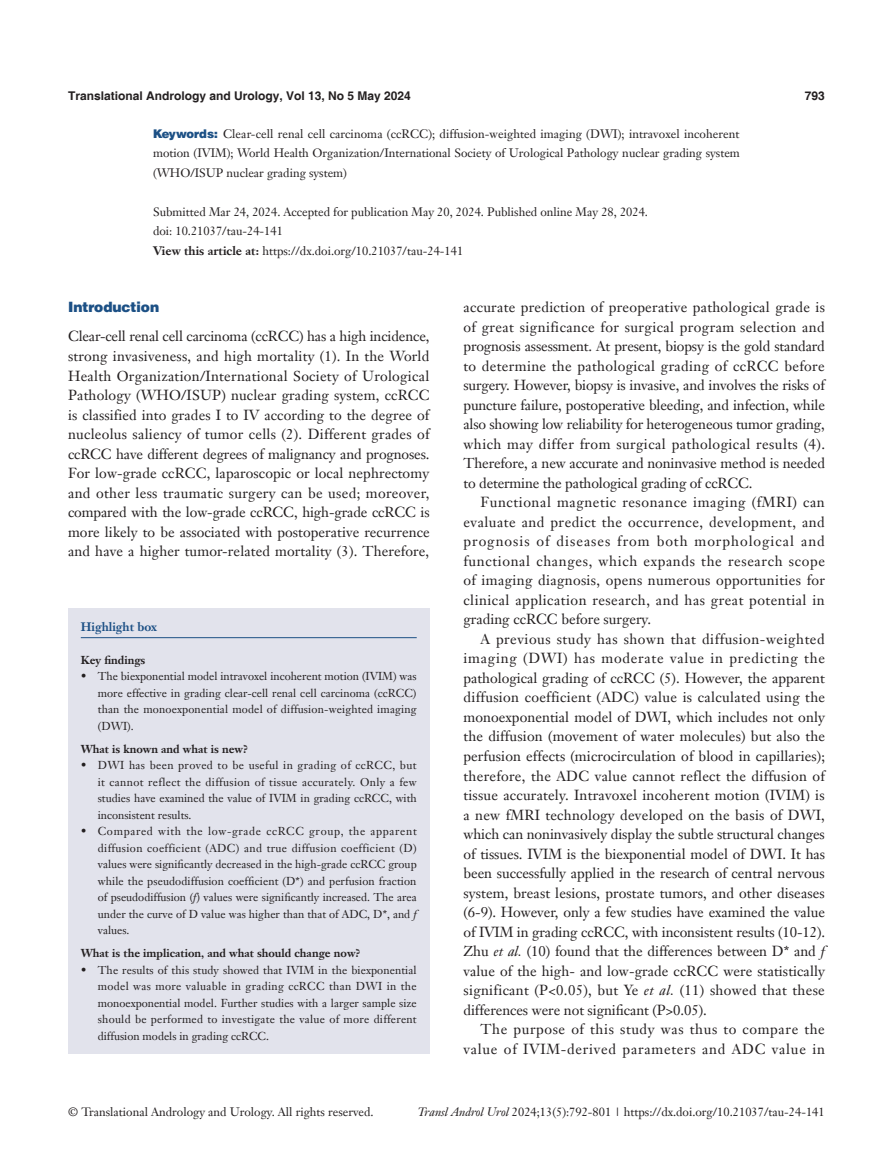
<style>
.page{position:relative;width:893px;height:1170px;background:#fff}
.page>*{position:absolute;margin:0;border:0;box-sizing:border-box;transform-origin:0 0}
.t1{font:14.25px/19.5px "Janson Text LT";letter-spacing:.01em;color:#231f20;text-align:justify}
.t2{font:14.25px/19.5px "Janson Text LT";letter-spacing:.05em;color:#231f20;text-align:right}
._1ji-zhengti{font:900 14.25px "Helvetica";color:#1c5085}
.A-Keywords{font:12px/19.5px "Janson Text LT";color:#231f20;text-align:justify}
.A-time{font:12px "Janson Text LT";color:#231f20}
.A-View_this_article{font:12px "Janson Text LT";color:#231f20}
.t3{font:700 12px "Helvetica";color:#231f20}
.A-doi{font:12px "Janson Text LT";color:#231f20}
.Cite{font:700 12px "Janson Text LT";color:#1c5085}
.box-zhengwen{font:11.25px/16.5px "Janson Text LT";color:#231f20;text-align:justify}
.box-biaoti-1_5mm{font:700 11.25px "Janson Text LT";color:#231f20}
.box-biaoti{font:700 11.25px "Janson Text LT";color:#231f20}
.s1{font-family:"Helvetica AME";color:#1c5085}
.s2{font-weight:700}
.s3{font-style:italic}
</style>
<div class="page">
<div style="left:68px;top:608px;width:361px;height:445px;background:#e2e3ec"></div>
<hr style="left:81px;top:637px;width:336px;height:1px;background:#1c5085">
<p class="t3" style="left:68px;top:88px;width:344px">Translational Andrology and Urology, Vol 13, No 5 May 2024</p>
<p class="t3" style="left:805px;top:88px;width:22px">793</p>
<p class="A-Keywords" style="left:153px;top:124px;width:588px"><span class="s1">Keywords:</span> Clear-cell renal cell carcinoma (ccRCC); diffusion-weighted imaging (DWI); intravoxel incoherent motion (IVIM); World Health Organization/International Society of Urological Pathology nuclear grading system (WHO/ISUP nuclear grading system)</p>
<p class="A-time" style="left:153px;top:204px;width:496px">Submitted Mar 24, 2024. Accepted for publication May 20, 2024. Published online May 28, 2024.</p>
<p class="A-doi" style="left:153px;top:224px;width:131px">doi: 10.21037/tau-24-141</p>
<p class="A-View_this_article" style="left:153px;top:243px;width:312px"><span class="s2">View this article at:</span> https://dx.doi.org/10.21037/tau-24-141</p>
<p class="_1ji-zhengti" style="left:68px;top:298px;width:93px">Introduction</p>
<p class="t1" style="left:68px;top:326px;width:363px">Clear-cell renal cell carcinoma (ccRCC) has a high incidence, strong invasiveness, and high mortality (1). In the World Health Organization/International Society of Urological Pathology (WHO/ISUP) nuclear grading system, ccRCC is classified into grades I to IV according to the degree of nucleolus saliency of tumor cells (2). Different grades of ccRCC have different degrees of malignancy and prognoses.<br>For low-grade ccRCC, laparoscopic or local nephrectomy and other less traumatic surgery can be used; moreover, compared with the low-grade ccRCC, high-grade ccRCC is more likely to be associated with postoperative recurrence and have a higher tumor-related mortality (3). Therefore,</p>
<p class="Cite" style="left:81px;top:619px;width:78px">Highlight box</p>
<p class="box-biaoti" style="left:81px;top:652px;width:66px">Key findings</p>
<p class="box-zhengwen" style="left:98px;top:668px;width:320px;text-indent:-17px">• The biexponential model intravoxel incoherent motion (IVIM) was more effective in grading clear-cell renal cell carcinoma (ccRCC) than the monoexponential model of diffusion-weighted imaging (DWI).</p>
<p class="box-biaoti-1_5mm" style="left:81px;top:741px;width:169px">What is known and what is new?</p>
<p class="box-zhengwen" style="left:98px;top:756px;width:320px;text-indent:-17px">• DWI has been proved to be useful in grading of ccRCC, but it cannot reflect the diffusion of tissue accurately. Only a few studies have examined the value of IVIM in grading ccRCC, with inconsistent results.</p>
<p class="box-zhengwen" style="left:98px;top:822px;width:320px;text-indent:-17px">• Compared with the low-grade ccRCC group, the apparent diffusion coefficient (ADC) and true diffusion coefficient (D) values were significantly decreased in the high-grade ccRCC group while the pseudodiffusion coefficient (D*) and perfusion fraction of pseudodiffusion (<span class="s3">f</span>) values were significantly increased. The area under the curve of D value was higher than that of ADC, D*, and <span class="s3">f </span>values.</p>
<p class="box-biaoti-1_5mm" style="left:81px;top:945px;width:281px">What is the implication, and what should change now?</p>
<p class="box-zhengwen" style="left:98px;top:961px;width:320px;text-indent:-17px">• The results of this study showed that IVIM in the biexponential model was more valuable in grading ccRCC than DWI in the monoexponential model. Further studies with a larger sample size should be performed to investigate the value of more different diffusion models in grading ccRCC.</p>
<p class="t1" style="left:463px;top:297px;width:363px">accurate prediction of preoperative pathological grade is of great significance for surgical program selection and prognosis assessment. At present, biopsy is the gold standard to determine the pathological grading of ccRCC before surgery. However, biopsy is invasive, and involves the risks of puncture failure, postoperative bleeding, and infection, while also showing low reliability for heterogeneous tumor grading, which may differ from surgical pathological results (4).<br>Therefore, a new accurate and noninvasive method is needed to determine the pathological grading of ccRCC.</p>
<p class="t1" style="left:463px;top:492px;width:363px;text-indent:17px">Functional magnetic resonance imaging (fMRI) can evaluate and predict the occurrence, development, and prognosis of diseases from both morphological and functional changes, which expands the research scope of imaging diagnosis, opens numerous opportunities for clinical application research, and has great potential in grading ccRCC before surgery.</p>
<p class="t1" style="left:463px;top:629px;width:363px;text-indent:17px">A previous study has shown that diffusion-weighted imaging (DWI) has moderate value in predicting the pathological grading of ccRCC (5). However, the apparent diffusion coefficient (ADC) value is calculated using the monoexponential model of DWI, which includes not only the diffusion (movement of water molecules) but also the perfusion effects (microcirculation of blood in capillaries); therefore, the ADC value cannot reflect the diffusion of tissue accurately. Intravoxel incoherent motion (IVIM) is a new fMRI technology developed on the basis of DWI, which can noninvasively display the subtle structural changes of tissues. IVIM is the biexponential model of DWI. It has been successfully applied in the research of central nervous system, breast lesions, prostate tumors, and other diseases (6-9). However, only a few studies have examined the value of IVIM in grading ccRCC, with inconsistent results (10-12).<br>Zhu <span class="s3">et al.</span> (10) found that the differences between D* and <span class="s3">f </span>value of the high- and low-grade ccRCC were statistically significant (P&lt;0.05), but Ye <span class="s3">et al.</span> (11) showed that these differences were not significant (P&gt;0.05).</p>
<p class="t2" style="left:463px;top:1019px;width:363px">The purpose of this study was thus to compare the value of IVIM-derived parameters and ADC value in</p>
<p class="A-Keywords" style="left:68px;top:1102px;width:307px">© Translational Andrology and Urology. All rights reserved.</p>
<p class="A-Keywords" style="left:418px;top:1102px;width:408px"><span class="s3">Transl Androl Urol</span> 2024;13(5):792-801 | https://dx.doi.org/10.21037/tau-24-141</p>
</div>
